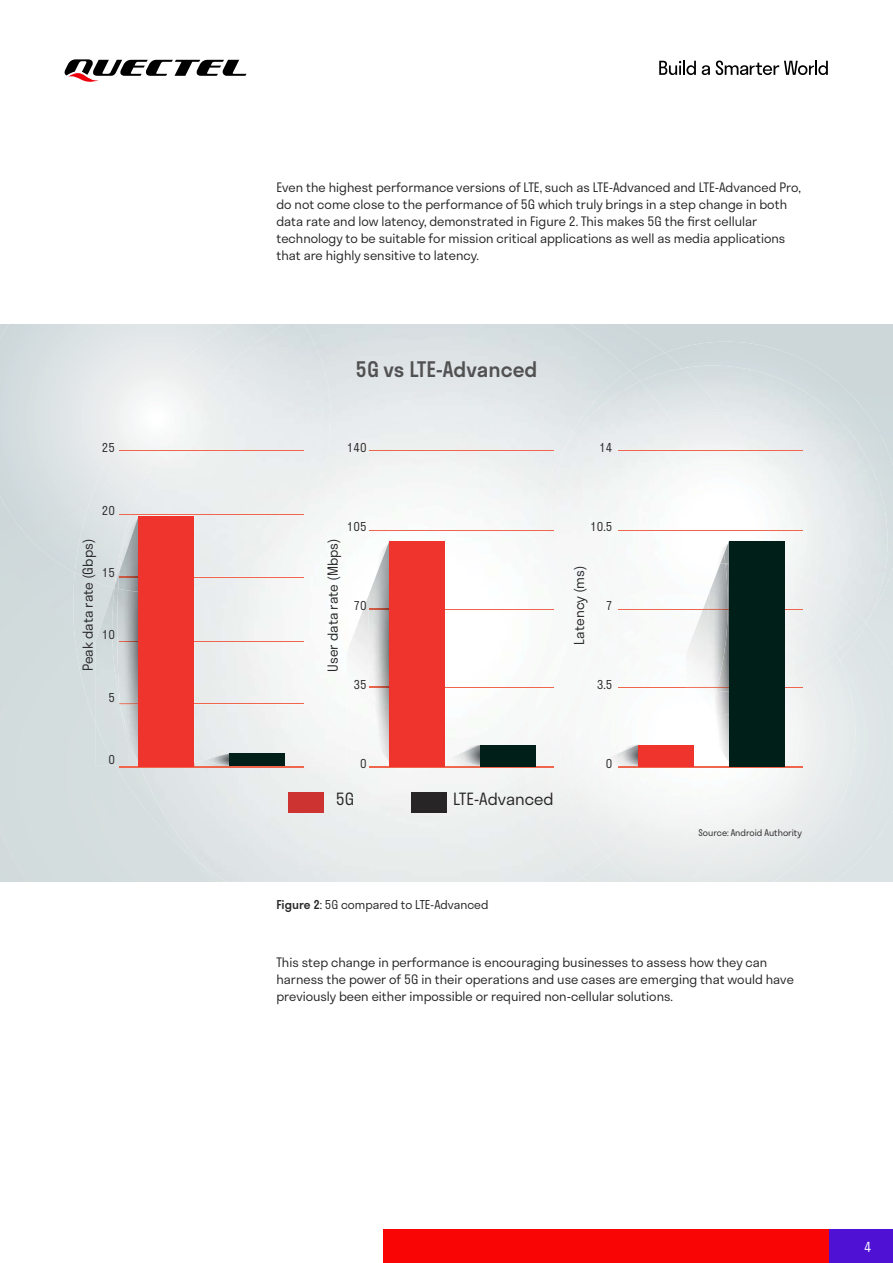
<style>
.page{position:relative;width:893px;height:1263px;background:#fff}
.page>*{position:absolute;margin:0;border:0;box-sizing:border-box;transform-origin:0 0}
.t1{font:500 21px "Stratos";color:#525152}
.t2{font:300 16.5px "Stratos";color:#272526}
.t3{font:300 13.5px "Stratos";color:#272526}
.t4{font:300 13.5px "Stratos";color:#fff}
.t5{font:300 12.75px/16.8px "Stratos";color:#272526}
.t6{font:300 12px "Stratos";color:#272526}
.t7{font:300 9px "Stratos";color:#272526}
.s1{font-weight:500}
</style>
<div class="page">
<div style="left:665px;top:335px;width:228px;height:7px;background:#cdd7da"></div>
<div style="left:61px;top:573px;width:51px;height:308px;background:#d4ddde"></div>
<div style="left:73px;top:573px;width:67px;height:292px;background:#d5dede"></div>
<img style="left:140px;top:325px;width:490px;height:556px">
<img style="left:665px;top:342px;width:228px;height:270px">
<img style="left:630px;top:353px;width:53px;height:18px">
<img style="left:567px;top:371px;width:73px;height:10px">
<img style="left:115px;top:325px;width:216px;height:264px">
<svg style="left:866px;top:622px;width:6px;height:2px"></svg>
<img style="left:538px;top:445px;width:16px;height:168px">
<img style="left:683px;top:366px;width:204px;height:256px">
<img style="left:640px;top:368px;width:151px;height:195px">
<img style="left:551px;top:381px;width:172px;height:216px">
<img style="left:795px;top:573px;width:70px;height:79px">
<img style="left:582px;top:877px;width:25px;height:4px">
<img style="left:506px;top:613px;width:101px;height:264px">
<img style="left:788px;top:661px;width:67px;height:220px">
<img style="left:607px;top:714px;width:181px;height:167px">
<img style="left:560px;top:655px;width:126px;height:203px">
<img style="left:554px;top:597px;width:27px;height:58px">
<img style="left:792px;top:652px;width:48px;height:46px">
<img style="left:785px;top:691px;width:7px;height:23px">
<img style="left:581px;top:632px;width:105px;height:81px">
<img style="left:571px;top:558px;width:144px;height:74px">
<div style="left:795px;top:600px;width:41px;height:78px;background:#e9eced"></div>
<img style="left:785px;top:566px;width:10px;height:125px">
<img style="left:595px;top:564px;width:113px;height:123px">
<hr style="left:618px;top:766px;width:184px;height:1px;background:#f0664c">
<hr style="left:618px;top:687px;width:184px;height:1px;background:#f0664c">
<hr style="left:618px;top:609px;width:184px;height:1px;background:#f0664c">
<hr style="left:618px;top:530px;width:184px;height:1px;background:#f0664c">
<hr style="left:618px;top:450px;width:184px;height:1px;background:#f0664c">
<hr style="left:370px;top:766px;width:184px;height:1px;background:#f0664c">
<hr style="left:370px;top:687px;width:184px;height:1px;background:#f0664c">
<hr style="left:370px;top:609px;width:184px;height:1px;background:#f0664c">
<hr style="left:370px;top:530px;width:184px;height:1px;background:#f0664c">
<hr style="left:370px;top:450px;width:184px;height:1px;background:#f0664c">
<hr style="left:119px;top:766px;width:184px;height:1px;background:#f0664c">
<hr style="left:119px;top:703px;width:184px;height:1px;background:#f0664c">
<hr style="left:119px;top:577px;width:184px;height:1px;background:#f0664c">
<hr style="left:119px;top:641px;width:184px;height:1px;background:#f0664c">
<hr style="left:119px;top:514px;width:184px;height:1px;background:#f0664c">
<hr style="left:119px;top:450px;width:184px;height:1px;background:#f0664c">
<div style="left:96px;top:588px;width:43px;height:178px;background:#d5dddf"></div>
<img style="left:112px;top:588px;width:27px;height:176px">
<img style="left:114px;top:572px;width:4px;height:17px">
<img style="left:117px;top:589px;width:22px;height:173px">
<img style="left:118px;top:518px;width:21px;height:74px">
<svg style="left:119px;top:703px;width:20px;height:1px"></svg>
<svg style="left:119px;top:577px;width:20px;height:1px"></svg>
<svg style="left:119px;top:641px;width:20px;height:1px"></svg>
<div style="left:139px;top:516px;width:55px;height:250px;background:#ee342c"></div>
<img style="left:208px;top:754px;width:19px;height:5px">
<img style="left:194px;top:759px;width:35px;height:7px">
<hr style="left:194px;top:766px;width:37px;height:1px;background:#ec6a52">
<svg style="left:227px;top:753px;width:2px;height:12px"></svg>
<div style="left:229px;top:753px;width:56px;height:13px;background:#001f18"></div>
<img style="left:346px;top:541px;width:43px;height:225px">
<img style="left:368px;top:543px;width:21px;height:219px">
<svg style="left:370px;top:687px;width:19px;height:1px"></svg>
<svg style="left:370px;top:609px;width:19px;height:1px"></svg>
<div style="left:389px;top:541px;width:56px;height:225px;background:#ee342c"></div>
<img style="left:686px;top:591px;width:22px;height:96px">
<svg style="left:715px;top:541px;width:14px;height:23px"></svg>
<img style="left:728px;top:564px;width:1px;height:123px">
<img style="left:708px;top:564px;width:20px;height:123px">
<svg style="left:686px;top:687px;width:43px;height:78px"></svg>
<svg style="left:703px;top:609px;width:26px;height:1px"></svg>
<div style="left:729px;top:541px;width:56px;height:225px;background:#001f18"></div>
<img style="left:458px;top:744px;width:24px;height:1px">
<img style="left:445px;top:754px;width:35px;height:12px">
<hr style="left:445px;top:766px;width:36px;height:1px;background:#ee6c53">
<img style="left:458px;top:745px;width:22px;height:20px">
<div style="left:480px;top:745px;width:55px;height:21px;background:#001f18"></div>
<img style="left:616px;top:744px;width:24px;height:1px">
<img style="left:595px;top:754px;width:23px;height:12px">
<svg style="left:618px;top:765px;width:23px;height:2px"></svg>
<img style="left:616px;top:745px;width:22px;height:20px">
<div style="left:638px;top:745px;width:55px;height:21px;background:#ee342c"></div>
<div style="left:289px;top:792px;width:35px;height:21px;background:#cd3431"></div>
<div style="left:411px;top:792px;width:35px;height:21px;background:#272526"></div>
<svg style="left:64px;top:59px;width:182px;height:23px"></svg>
<svg style="left:659px;top:61px;width:37px;height:14px"></svg>
<svg style="left:702px;top:65px;width:8px;height:10px"></svg>
<svg style="left:716px;top:61px;width:112px;height:14px"></svg>
<div style="left:383px;top:1229px;width:510px;height:34px;background:#fa0505"></div>
<div style="left:829px;top:1229px;width:64px;height:34px;background:#4f11d4"></div>
<p class="t5" style="left:276px;top:179px;width:526px">Even the highest performance versions of LTE, such as LTE-Advanced and LTE-Advanced Pro, do not come close to the performance of 5G which truly brings in a step change in both data rate and low latency, demonstrated in Figure 2. This makes 5G the first cellular technology to be suitable for mission critical applications as well as media applications that are highly sensitive to latency.</p>
<h1 class="t1" style="left:355px;top:357px;width:184px">5G vs LTE-Advanced</h1>
<p class="t6" style="left:102px;top:441px;width:15px">25</p>
<p class="t6" style="left:102px;top:503px;width:15px">20</p>
<p class="t6" style="left:347px;top:441px;width:21px">140</p>
<p class="t6" style="left:347px;top:520px;width:21px">105</p>
<p class="t3" style="left:80px;top:671px;width:134px;rotate:-90deg">Peak data rate (Gbps)</p>
<p class="t3" style="left:325px;top:672px;width:135px;rotate:-90deg">User data rate (Mbps)</p>
<p class="t6" style="left:102px;top:566px;width:15px">15</p>
<p class="t6" style="left:102px;top:628px;width:15px">10</p>
<p class="t6" style="left:108px;top:691px;width:8px">5</p>
<p class="t6" style="left:353px;top:599px;width:15px">70</p>
<p class="t6" style="left:353px;top:678px;width:15px">35</p>
<p class="t6" style="left:108px;top:753px;width:8px">0</p>
<p class="t6" style="left:360px;top:757px;width:8px">0</p>
<p class="t2" style="left:336px;top:789px;width:20px">5G</p>
<p class="t2" style="left:453px;top:789px;width:102px">LTE-Advanced</p>
<p class="t6" style="left:599px;top:441px;width:15px">14</p>
<p class="t6" style="left:590px;top:520px;width:24px">10.5</p>
<p class="t3" style="left:571px;top:644px;width:81px;rotate:-90deg">Latency (ms)</p>
<p class="t6" style="left:606px;top:599px;width:8px">7</p>
<p class="t6" style="left:597px;top:678px;width:17px">3.5</p>
<p class="t6" style="left:606px;top:757px;width:8px">0</p>
<p class="t6" style="left:276px;top:898px;width:214px"><span class="s1">Figure 2</span>: 5G compared to LTE-Advanced</p>
<p class="t7" style="left:698px;top:828px;width:105px">Source: Android Authority</p>
<p class="t5" style="left:276px;top:954px;width:519px">This step change in performance is encouraging businesses to assess how they can harness the power of 5G in their operations and use cases are emerging that would have previously been either impossible or required non-cellular solutions.</p>
<p class="t4" style="left:864px;top:1239px;width:9px">4</p>
</div>
